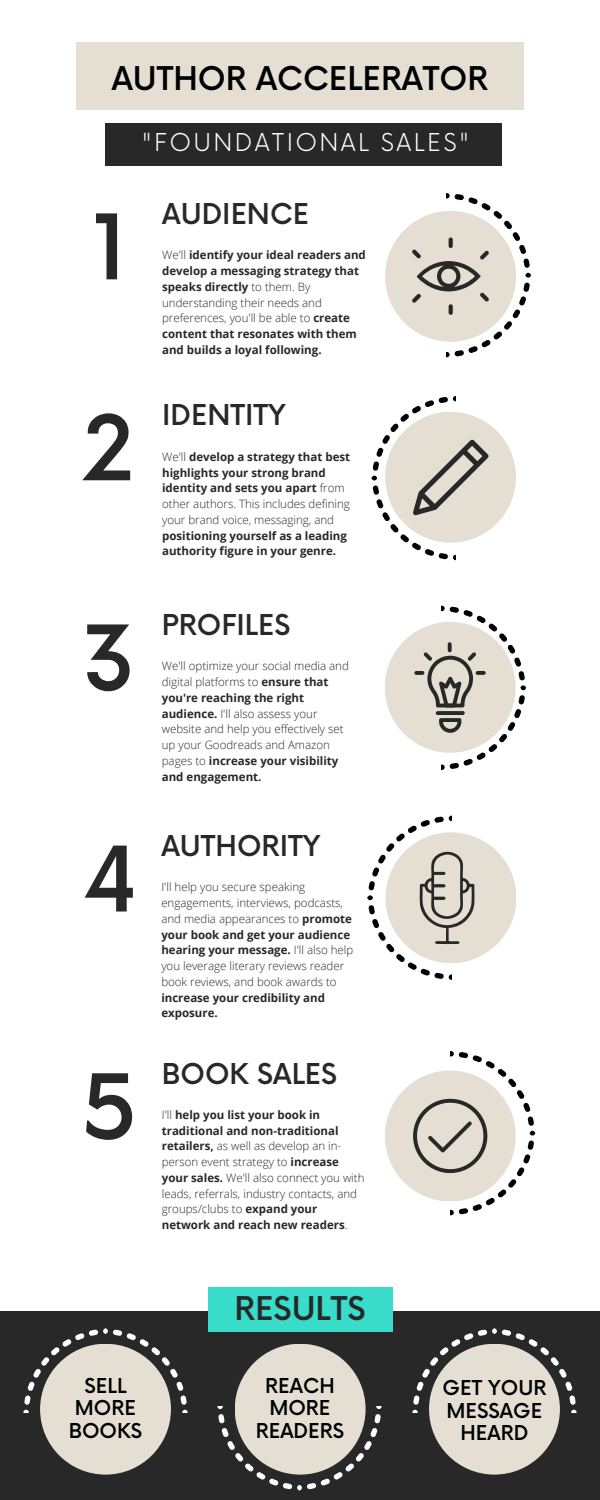
<style>
.page{position:relative;width:600px;height:1500px;background:#fff}
.page>*{position:absolute;margin:0;border:0;box-sizing:border-box;transform-origin:0 0}
.t1{font:500 87.9px "Now";color:#282828}
.t2{font:500 31.9px "Now";color:#000}
.t3{font:500 31.9px "Now";color:#282828}
.t4{font:500 28px "Now";color:#282828}
.t5{font:300 24px "Now";letter-spacing:.095em;color:#fff}
.t6{font:500 20px/22.5px "Now";color:#000;text-align:center}
.t7{font:300 11.5px/15.8px "Open Sans";color:#282828}
.t8{font:700 11.5px/15.8px "Open Sans";color:#282828}
.s1{font-weight:300}
.s2{font-weight:700}
</style>
<div class="page">
<div style="left:385px;top:211px;width:131px;height:131px;background:#e5ded2;border-radius:50%"></div>
<div style="left:385px;top:412px;width:131px;height:131px;background:#e5ded2;border-radius:50%"></div>
<div style="left:385px;top:622px;width:131px;height:131px;background:#e5ded2;border-radius:50%"></div>
<div style="left:386px;top:832px;width:130px;height:131px;background:#e5ded2;border-radius:50%"></div>
<div style="left:385px;top:1071px;width:131px;height:130px;background:#e5ded2;border-radius:50%"></div>
<svg style="left:414px;top:671px;width:10px;height:4px"></svg>
<svg style="left:412px;top:193px;width:119px;height:164px"></svg>
<svg style="left:371px;top:396px;width:118px;height:164px"></svg>
<svg style="left:424px;top:606px;width:102px;height:164px"></svg>
<svg style="left:413px;top:1051px;width:122px;height:164px"></svg>
<div style="left:76px;top:43px;width:447px;height:67px;background:#e5ded2"></div>
<div style="left:106px;top:123px;width:396px;height:42px;background:#282828"></div>
<div style="left:0;top:1311px;width:600px;height:189px;background:#282828"></div>
<div style="left:40px;top:1344px;width:131px;height:131px;background:#e5ded2;border-radius:50%"></div>
<div style="left:235px;top:1344px;width:131px;height:131px;background:#e5ded2;border-radius:50%"></div>
<div style="left:429px;top:1344px;width:131px;height:131px;background:#e5ded2;border-radius:50%"></div>
<svg style="left:367px;top:816px;width:107px;height:164px"></svg>
<div style="left:208px;top:1287px;width:184px;height:45px;background:#38dcc8"></div>
<svg style="left:23px;top:1328px;width:165px;height:85px"></svg>
<svg style="left:412px;top:1328px;width:165px;height:85px"></svg>
<svg style="left:217px;top:1406px;width:165px;height:85px"></svg>
<h2 class="t2" style="left:112px;top:61px;width:378px">AUTHOR ACCELERATOR</h2>
<h3 class="t5" style="left:142px;top:129px;width:329px">"FOUNDATIONAL SALES"</h3>
<h1 class="t1" style="left:92px;top:200px;width:37px">1</h1>
<h1 class="t1" style="left:82px;top:401px;width:54px">2</h1>
<h3 class="t4" style="left:162px;top:199px;width:148px">AUDIENCE</h3>
<p class="t8" style="left:162px;top:247px;width:205px"><span class="s1">We'll</span> identify your ideal readers and develop a messaging strategy that speaks directly <span class="s1">to them. By understanding their needs and preferences, you'll be able to</span> create content that resonates with them and builds a loyal following.</p>
<h3 class="t4" style="left:162px;top:400px;width:125px">IDENTITY</h3>
<p class="t8" style="left:162px;top:449px;width:190px"><span class="s1">We'll</span> develop a strategy that best highlights your strong brand identity and sets you apart <span class="s1">from other authors. This includes defining your brand voice, messaging, and</span></p>
<p class="t8" style="left:162px;top:527px;width:186px">positioning yourself as a leading authority figure in your genre.</p>
<h1 class="t1" style="left:82px;top:611px;width:55px">3</h1>
<h1 class="t1" style="left:83px;top:832px;width:57px">4</h1>
<h1 class="t1" style="left:82px;top:1060px;width:57px">5</h1>
<h3 class="t4" style="left:162px;top:610px;width:130px">PROFILES</h3>
<p class="t7" style="left:162px;top:658px;width:189px">We'll optimize your social media and digital platforms to <span class="s2">ensure that you're reaching the right audience.</span> I'll also assess your website and help you effectively set up your Goodreads and Amazon pages to <span class="s2">increase your visibility and engagement.</span></p>
<h3 class="t4" style="left:161px;top:831px;width:161px">AUTHORITY</h3>
<p class="t7" style="left:161px;top:879px;width:194px">I'll help you secure speaking engagements, interviews, podcasts, and media appearances to <span class="s2">promote your book and get your audience hearing your message.</span> I'll also help you leverage literary reviews reader book reviews, and book awards to</p>
<p class="t8" style="left:161px;top:989px;width:165px">increase your credibility and exposure.</p>
<h3 class="t4" style="left:162px;top:1059px;width:177px">BOOK SALES</h3>
<p class="t7" style="left:162px;top:1107px;width:204px">I'll <span class="s2">help you list your book in traditional and non-traditional retailers,</span> as well as develop an in&shy;person event strategy to <span class="s2">increase your sales.</span> We'll also connect you with leads, referrals, industry contacts, and groups/clubs to <span class="s2">expand your network and reach new readers</span>.</p>
<h2 class="t3" style="left:234px;top:1292px;width:133px">RESULTS</h2>
<h3 class="t6" style="left:69px;top:1375px;width:75px">SELL<br>MORE<br>BOOKS</h3>
<h3 class="t6" style="left:256px;top:1376px;width:90px">REACH<br>MORE<br>READERS</h3>
<h3 class="t6" style="left:443px;top:1378px;width:105px">GET YOUR<br>MESSAGE<br>HEARD</h3>
</div>
